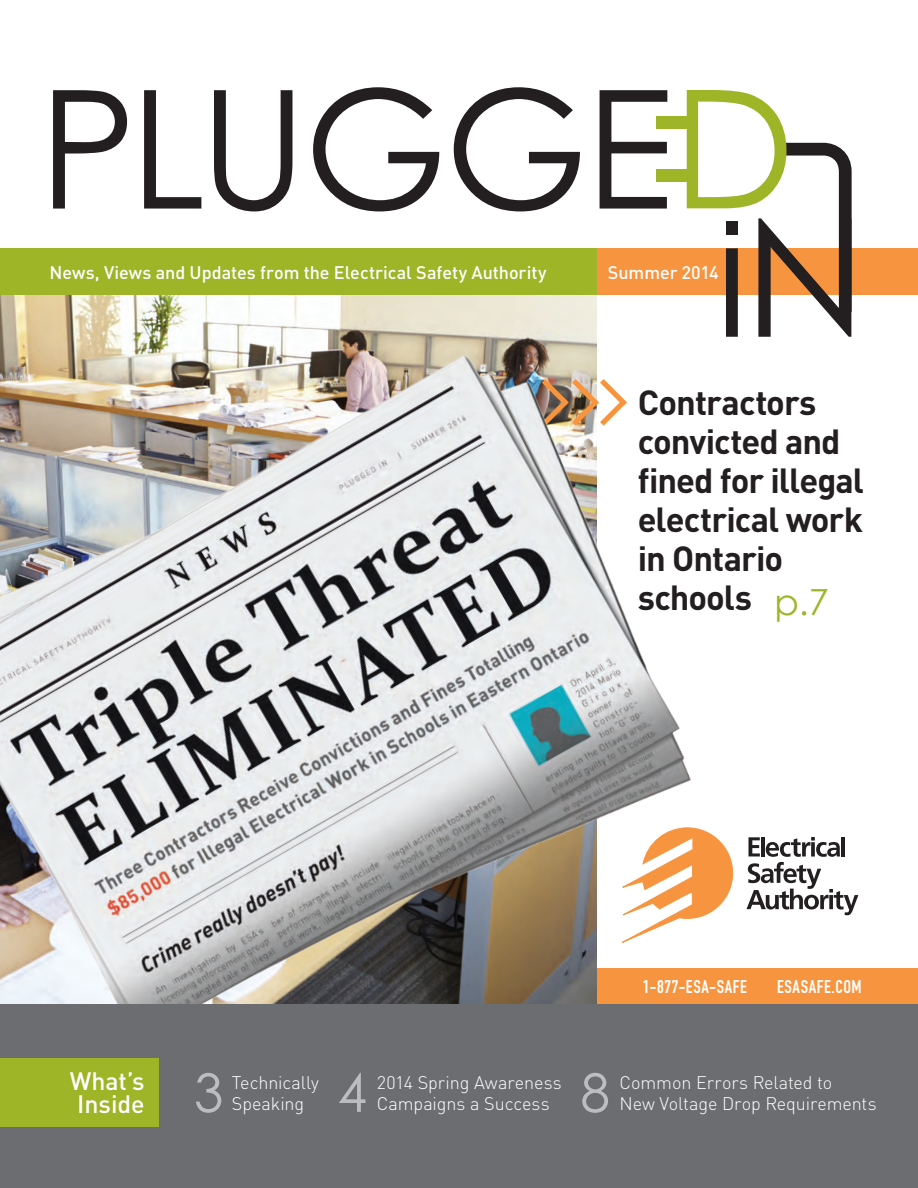
<style>
.page{position:relative;width:918px;height:1188px;background:#fff}
.page>*{position:absolute;margin:0;border:0;box-sizing:border-box;transform-origin:0 0}
.t1{font:53.1px "Century Gothic";color:#bcbdc0}
.t2{font:36px "Century Gothic";color:#9eb528}
.t3{font:700 34.5px/39px "DIN";letter-spacing:-.03em;color:#231f20}
.t4{font:500 24.9px/22.5px "DIN";color:#fff}
.t5{font:18.15px "DIN Engschrift";letter-spacing:.035em;color:#fff}
.t6{font:300 18px "DIN";letter-spacing:-.005em;color:#fff}
.t7{font:500 18px "DIN";color:#fff}
</style>
<div class="page">
<img style="left:0;top:295px;width:597px;height:46px">
<div style="left:597px;top:968px;width:321px;height:38px;background:#f7943f"></div>
<svg style="left:757px;top:837px;width:101px;height:78px"></svg>
<div style="left:489px;top:248px;width:429px;height:47px;background:#f7943f"></div>
<svg style="left:53px;top:87px;width:614px;height:124px"></svg>
<div style="left:656px;top:116px;width:32px;height:12px;background:#9eb528"></div>
<div style="left:656px;top:170px;width:32px;height:12px;background:#9eb528"></div>
<svg style="left:687px;top:90px;width:165px;height:247px"></svg>
<div style="left:0;top:248px;width:597px;height:47px;background:#9eb528"></div>
<img style="left:0;top:341px;width:757px;height:663px">
<div style="left:0;top:1004px;width:918px;height:184px;background:#6c6d70"></div>
<div style="left:0;top:1059px;width:159px;height:68px;background:#9eb528"></div>
<p class="t7" style="left:50px;top:261px;width:499px">News, Views and Updates from the Electrical Safety Authority</p>
<p class="t7" style="left:608px;top:261px;width:112px">Summer 2014</p>
<h3 class="t3" style="left:638px;top:382px;width:228px">Contractors convicted and fined for illegal electrical work in Ontario schools</h3>
<h2 class="t2" style="left:774px;top:580px;width:56px">p.7</h2>
<h3 class="t4" style="left:70px;top:1069px;width:77px">What’s<br>Inside</h3>
<p class="t5" style="left:643px;top:976px;width:106px">1-877-ESA-SAFE</p>
<p class="t5" style="left:777px;top:976px;width:86px">ESASAFE.COM</p>
<h1 class="t1" style="left:194px;top:1060px;width:31px">3</h1>
<p class="t6" style="left:232px;top:1071px;width:88px">Technically</p>
<p class="t6" style="left:232px;top:1092px;width:74px">Speaking</p>
<h1 class="t1" style="left:337px;top:1060px;width:31px">4</h1>
<p class="t6" style="left:377px;top:1071px;width:186px">2014 Spring Awareness</p>
<p class="t6" style="left:377px;top:1092px;width:174px">Campaigns a Success</p>
<h1 class="t1" style="left:580px;top:1060px;width:31px">8</h1>
<p class="t6" style="left:620px;top:1071px;width:214px">Common Errors Related to</p>
<p class="t6" style="left:620px;top:1092px;width:259px">New Voltage Drop Requirements</p>
</div>
